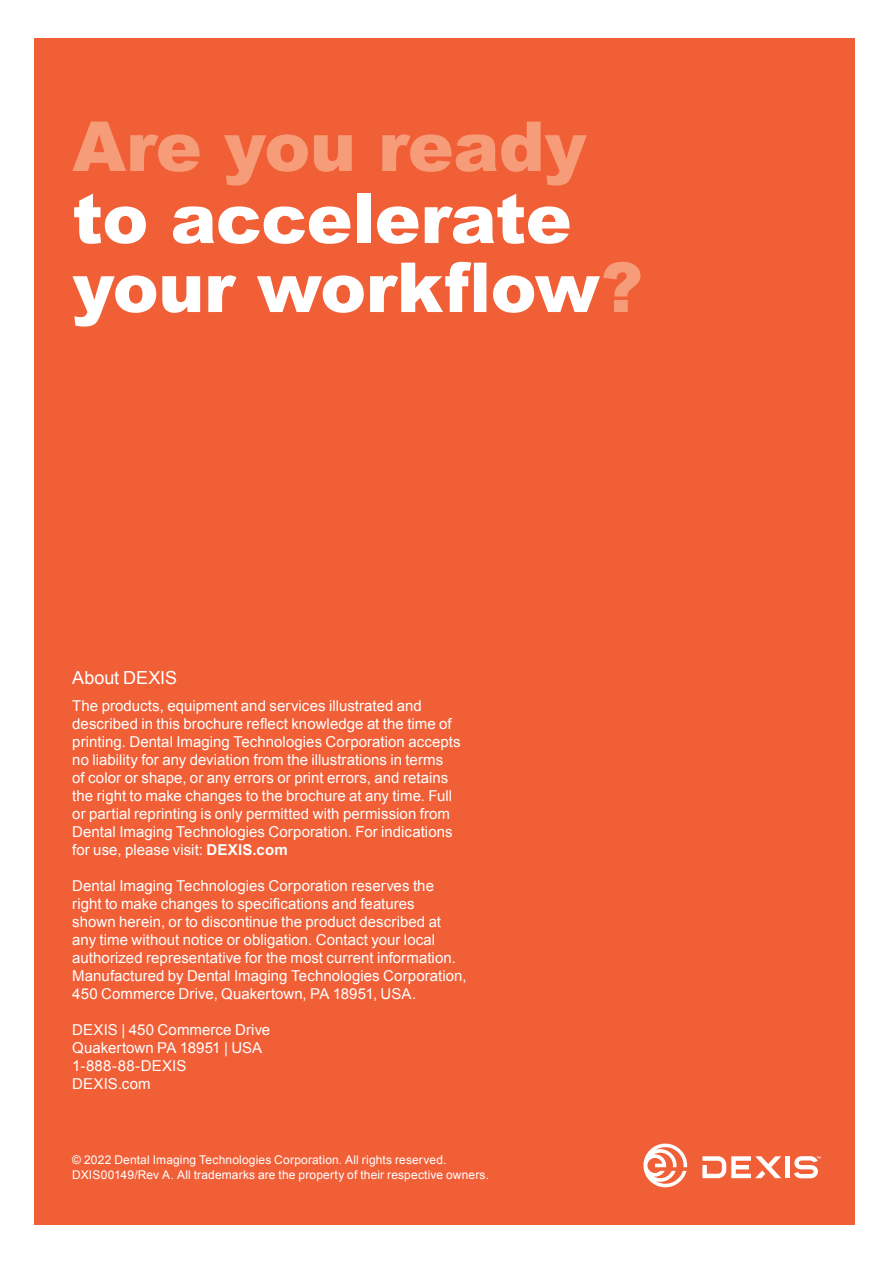
<style>
.page{position:relative;width:893px;height:1263px;background:#fff}
.page>*{position:absolute;margin:0;border:0;box-sizing:border-box;transform-origin:0 0}
.t1{font:900 69px/69px "Arial";letter-spacing:-.01em;color:#fff}
.t2{font:900 69px "Arial";letter-spacing:-.005em;color:#f79c79}
.t3{font:18px "Arial";color:#fff}
.t4{font:15px/18px "Arial";letter-spacing:.005em;color:#fff}
.t5{font:12px/14.4px "Arial";letter-spacing:.015em;color:#fff}
.s1{color:#f79c79}
.s2{font-weight:700}
</style>
<div class="page">
<div style="left:34px;top:38px;width:821px;height:1187px;background:#f15f37"></div>
<svg style="left:643px;top:1143px;width:44px;height:44px"></svg>
<div style="left:785px;top:1156px;width:5px;height:22px;background:#fff"></div>
<svg style="left:702px;top:1156px;width:79px;height:22px"></svg>
<svg style="left:794px;top:1156px;width:27px;height:22px"></svg>
<h1 class="t2" style="left:72px;top:96px;width:516px">Are you ready</h1>
<h1 class="t1" style="left:72px;top:182px;width:572px">to accelerate your workflow<span class="s1">?</span></h1>
<p class="t3" style="left:72px;top:666px;width:106px">About DEXIS</p>
<p class="t4" style="left:72px;top:697px;width:390px">The products, equipment and services illustrated and described in this brochure reflect knowledge at the time of printing. Dental Imaging Technologies Corporation accepts no liability for any deviation from the illustrations in terms<br>of color or shape, or any errors or print errors, and retains the right to make changes to the brochure at any time. Full or partial reprinting is only permitted with permission from Dental Imaging Technologies Corporation. For indications for use, please visit: <span class="s2">DEXIS.com</span></p>
<p class="t4" style="left:72px;top:877px;width:396px">Dental Imaging Technologies Corporation reserves the right to make changes to specifications and features<br>shown herein, or to discontinue the product described at any time without notice or obligation. Contact your local authorized representative for the most current information.<br>Manufactured by Dental Imaging Technologies Corporation, 450 Commerce Drive, Quakertown, PA 18951, USA.</p>
<p class="t4" style="left:72px;top:1021px;width:200px">DEXIS | 450 Commerce Drive<br>Quakertown PA 18951 | USA<br>1-888-88-DEXIS<br>DEXIS.com</p>
<p class="t5" style="left:72px;top:1153px;width:418px">© 2022 Dental Imaging Technologies Corporation. All rights reserved.<br>DXIS00149/Rev A. All trademarks are the property of their respective owners.</p>
</div>
